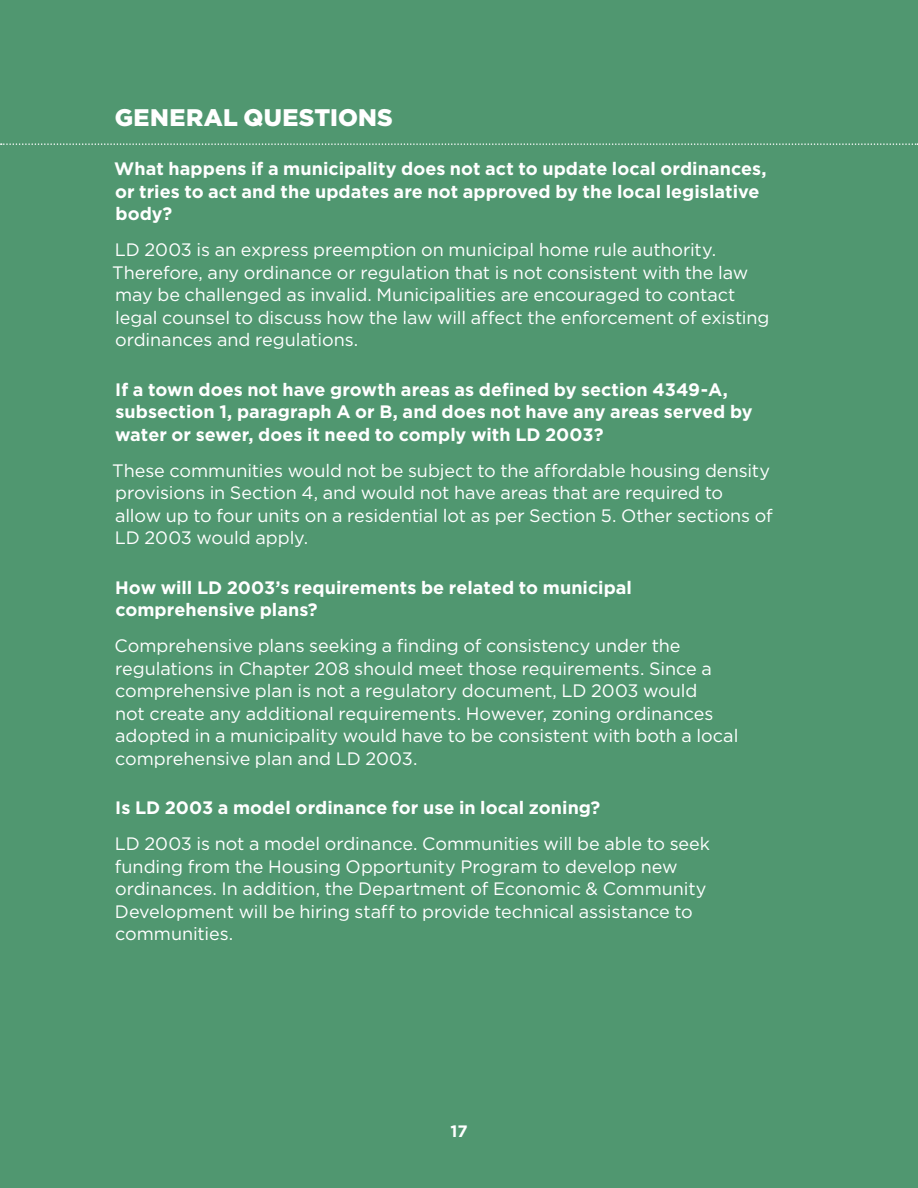
<style>
.page{position:relative;width:918px;height:1188px;background:#509770}
.page>*{position:absolute;margin:0;border:0;box-sizing:border-box;transform-origin:0 0}
.t1{font:900 24px "Gotham";letter-spacing:.015em;color:#fff}
.t2{font:18px/22.5px "Gotham";letter-spacing:-.005em;color:#fff}
.t3{font:700 18px/22.5px "Gotham";letter-spacing:.005em;color:#fff}
.t4{font:700 16.5px "Gotham";color:#fff}
</style>
<div class="page">
<svg style="left:1px;top:143px;width:917px;height:2px"></svg>
<h1 class="t1" style="left:115px;top:103px;width:280px">GENERAL QUESTIONS</h1>
<p class="t3" style="left:114px;top:157px;width:654px">What happens if a municipality does not act to update local ordinances, or tries to act and the updates are not approved by the local legislative body?</p>
<p class="t2" style="left:112px;top:238px;width:659px">LD 2003 is an express preemption on municipal home rule authority.<br>Therefore, any ordinance or regulation that is not consistent with the law may be challenged as invalid. Municipalities are encouraged to contact legal counsel to discuss how the law will affect the enforcement of existing ordinances and regulations.</p>
<p class="t3" style="left:115px;top:378px;width:639px">If a town does not have growth areas as defined by section 4349-A, subsection 1, paragraph A or B, and does not have any areas served by water or sewer, does it need to comply with LD 2003?</p>
<p class="t2" style="left:112px;top:459px;width:662px">These communities would not be subject to the affordable housing density provisions in Section 4, and would not have areas that are required to<br>allow up to four units on a residential lot as per Section 5. Other sections of LD 2003 would apply.</p>
<p class="t3" style="left:115px;top:576px;width:518px">How will LD 2003’s requirements be related to municipal comprehensive plans?</p>
<p class="t2" style="left:115px;top:634px;width:625px">Comprehensive plans seeking a finding of consistency under the regulations in Chapter 208 should meet those requirements. Since a comprehensive plan is not a regulatory document, LD 2003 would<br>not create any additional requirements. However, zoning ordinances adopted in a municipality would have to be consistent with both a local comprehensive plan and LD 2003.</p>
<p class="t3" style="left:115px;top:796px;width:487px">Is LD 2003 a model ordinance for use in local zoning?</p>
<p class="t2" style="left:115px;top:832px;width:597px">LD 2003 is not a model ordinance. Communities will be able to seek funding from the Housing Opportunity Program to develop new ordinances. In addition, the Department of Economic &amp; Community Development will be hiring staff to provide technical assistance to communities.</p>
<p class="t4" style="left:450px;top:1121px;width:19px">17</p>
</div>
